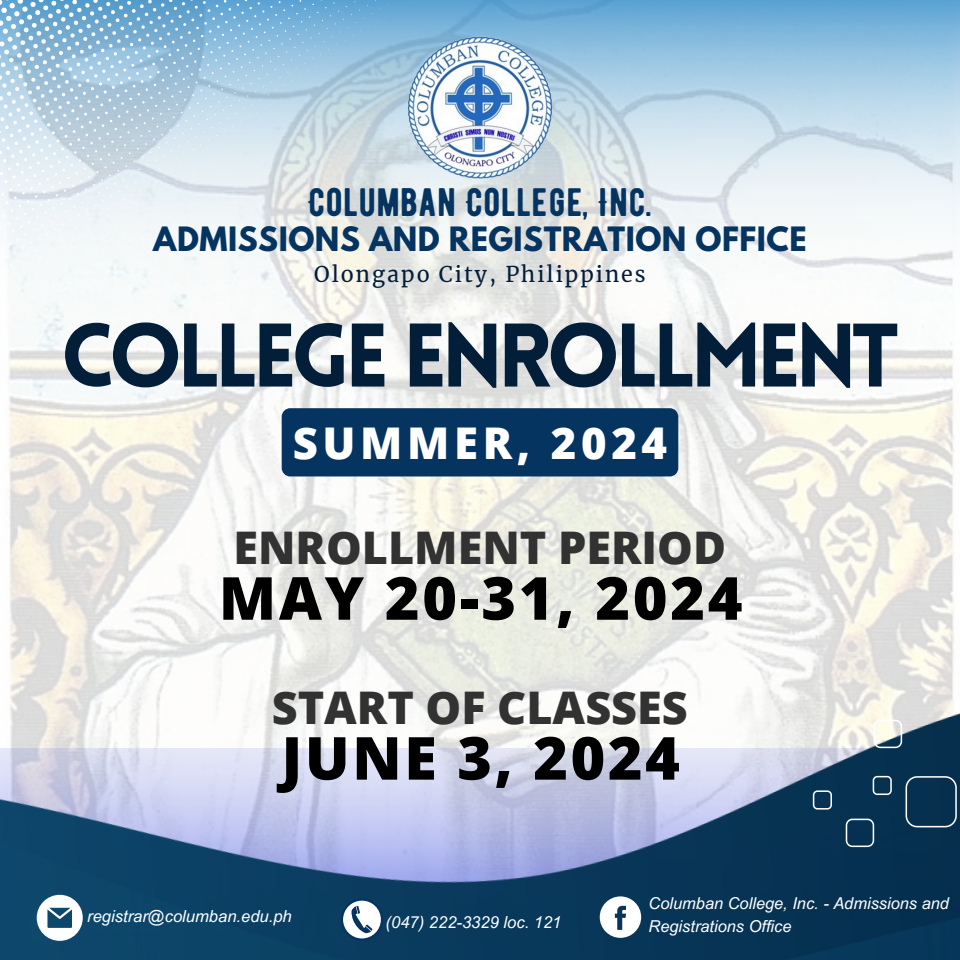
<style>
.page{position:relative;width:960px;height:960px;background:#fff}
.page>*{position:absolute;margin:0;border:0;box-sizing:border-box;transform-origin:0 0}
.t1{font:900 88.12px "Lovelo";letter-spacing:-.065em;color:#021e39}
.t2{font:800 59.38px "Open Sans";letter-spacing:.045em;color:#000}
.t3{font:800 45px "Open Sans";color:#323232}
.t4{font:800 43.75px "Open Sans";letter-spacing:.105em;color:#fff}
.t5{font:39.69px "BERNIER Regular";letter-spacing:.01em;color:#053460}
.t6{font:700 29.69px "League Spartan";letter-spacing:.015em;color:#053460}
.t7{font:21.44px "Merriweather";letter-spacing:.095em;color:#021e39}
.t8{font:italic 16.56px "Arial MT Pro";color:#fff}
.t9{font:italic 16.38px/23.6px "Arial MT Pro";color:#fff}
</style>
<div class="page">
<img style="left:8px;top:0;width:952px;height:684px">
<div style="left:282px;top:408px;width:396px;height:68px;background:#053460"></div>
<img style="left:409px;top:0;width:550px;height:301px">
<img style="left:409px;top:37px;width:144px;height:142px">
<svg style="left:0;top:0;width:409px;height:425px"></svg>
<img style="left:0;top:684px;width:960px;height:276px">
<svg style="left:29px;top:895px;width:54px;height:49px"></svg>
<svg style="left:341px;top:898px;width:42px;height:43px"></svg>
<div style="left:343px;top:901px;width:38px;height:37px;background:#fff;border-radius:50%"></div>
<svg style="left:328px;top:905px;width:44px;height:39px"></svg>
<svg style="left:600px;top:896px;width:41px;height:42px"></svg>
<svg style="left:874px;top:720px;width:28px;height:28px"></svg>
<svg style="left:906px;top:776px;width:51px;height:51px;background:#1d435e"></svg>
<svg style="left:873px;top:776px;width:19px;height:19px"></svg>
<svg style="left:846px;top:819px;width:28px;height:28px"></svg>
<svg style="left:813px;top:790px;width:19px;height:20px"></svg>
<h2 class="t5" style="left:308px;top:179px;width:345px">COLUMBAN COLLEGE, INC.</h2>
<p class="t6" style="left:153px;top:224px;width:655px">ADMISSIONS AND REGISTRATION OFFICE</p>
<h3 class="t7" style="left:314px;top:261px;width:333px">Olongapo City, Philippines</h3>
<p class="t1" style="left:61px;top:320px;width:840px">COLLEGE ENROLLMENT</p>
<p class="t4" style="left:293px;top:412px;width:376px">SUMMER, 2024</p>
<h5 class="t3" style="left:233px;top:516px;width:494px">ENROLLMENT PERIOD</h5>
<h4 class="t2" style="left:219px;top:556px;width:525px">MAY 20-31, 2024</h4>
<h1 class="t3" style="left:272px;top:676px;width:418px">START OF CLASSES</h1>
<h6 class="t2" style="left:281px;top:716px;width:400px">JUNE 3, 2024</h6>
<h2 class="t8" style="left:87px;top:910px;width:206px">registrar@columban.edu.ph</h2>
<p class="t8" style="left:386px;top:916px;width:177px">(047) 222-3329 loc. 121</p>
<p class="t9" style="left:649px;top:893px;width:302px">Columban College, Inc. - Admissions and<br>Registrations Office</p>
</div>
